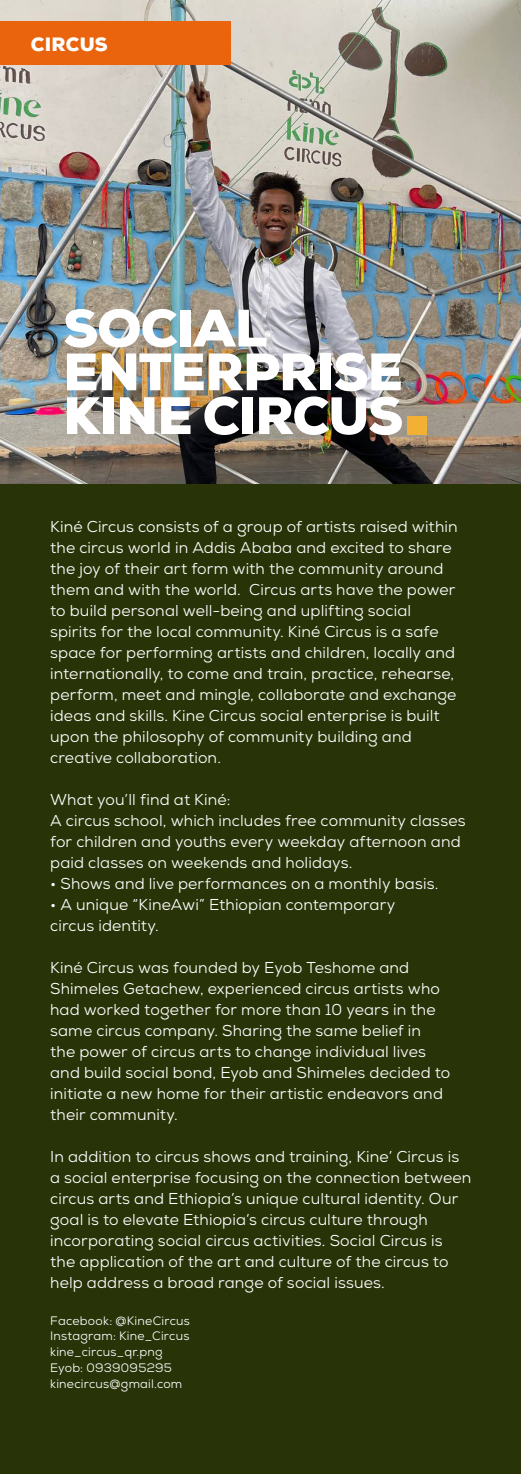
<style>
.page{position:relative;width:521px;height:1474px;background:#fff}
.page>*{position:absolute;margin:0;border:0;box-sizing:border-box;transform-origin:0 0}
.t1{font:900 52.5px/43.8px "Nexa";letter-spacing:-.02em;color:#fff}
.t2{font:900 19.25px "Nexa";letter-spacing:.01em;color:#fff}
.Paragraph_Style_1{font:15.75px/21px "Nexa";letter-spacing:.01em;color:#fff}
.Contact{font:12.25px "Nexa";letter-spacing:.015em;color:#fff}
.s1{font-family:"Mont Heavy DEMO";font-weight:400;font-size:105px;color:#f2b035}
</style>
<div class="page">
<div style="left:0;top:0;width:521px;height:1473px;background:#283307"></div>
<img style="left:0;top:0;width:521px;height:483px">
<div style="left:0;top:21px;width:231px;height:43px;background:#ea640d"></div>
<p class="t2" style="left:31px;top:32px;width:78px">CIRCUS</p>
<p class="t1" style="left:63px;top:306px;width:370px">SOCIAL<br>ENTERPRISE<br>KINE CIRCUS<span class="s1">.</span></p>
<p class="Paragraph_Style_1" style="left:50px;top:515px;width:409px">Kiné Circus consists of a group of artists raised within the circus world in Addis Ababa and excited to share the joy of their art form with the community around them and with the world. Circus arts have the power to build personal well-being and uplifting social spirits for the local community. Kiné Circus is a safe space for performing artists and children, locally and internationally, to come and train, practice, rehearse, perform, meet and mingle, collaborate and exchange ideas and skills. Kine Circus social enterprise is built upon the philosophy of community building and creative collaboration.</p>
<p class="Paragraph_Style_1" style="left:50px;top:788px;width:182px">What you’ll find at Kiné:</p>
<p class="Paragraph_Style_1" style="left:50px;top:809px;width:417px">A circus school, which includes free community classes for children and youths every weekday afternoon and paid classes on weekends and holidays.</p>
<p class="Paragraph_Style_1" style="left:50px;top:872px;width:390px">• Shows and live performances on a monthly basis.</p>
<p class="Paragraph_Style_1" style="left:50px;top:893px;width:347px">• A unique “KineAwi” Ethiopian contemporary</p>
<p class="Paragraph_Style_1" style="left:50px;top:914px;width:110px">circus identity.</p>
<p class="Paragraph_Style_1" style="left:50px;top:956px;width:402px">Kiné Circus was founded by Eyob Teshome and Shimeles Getachew, experienced circus artists who had worked together for more than 10 years in the same circus company. Sharing the same belief in<br>the power of circus arts to change individual lives and build social bond, Eyob and Shimeles decided to initiate a new home for their artistic endeavors and their community.</p>
<p class="Paragraph_Style_1" style="left:50px;top:1145px;width:423px">In addition to circus shows and training, Kine’ Circus is a social enterprise focusing on the connection between circus arts and Ethiopia’s unique cultural identity. Our goal is to elevate Ethiopia’s circus culture through incorporating social circus activities. Social Circus is the application of the art and culture of the circus to help address a broad range of social issues.</p>
<p class="Contact" style="left:50px;top:1312px;width:141px">Facebook: @KineCircus</p>
<p class="Contact" style="left:50px;top:1328px;width:141px">Instagram: Kine_Circus</p>
<p class="Contact" style="left:50px;top:1344px;width:114px">kine_circus_qr.png</p>
<p class="Contact" style="left:50px;top:1359px;width:123px">Eyob: 0939095295</p>
<p class="Contact" style="left:50px;top:1375px;width:134px">kinecircus@gmail.com</p>
</div>
